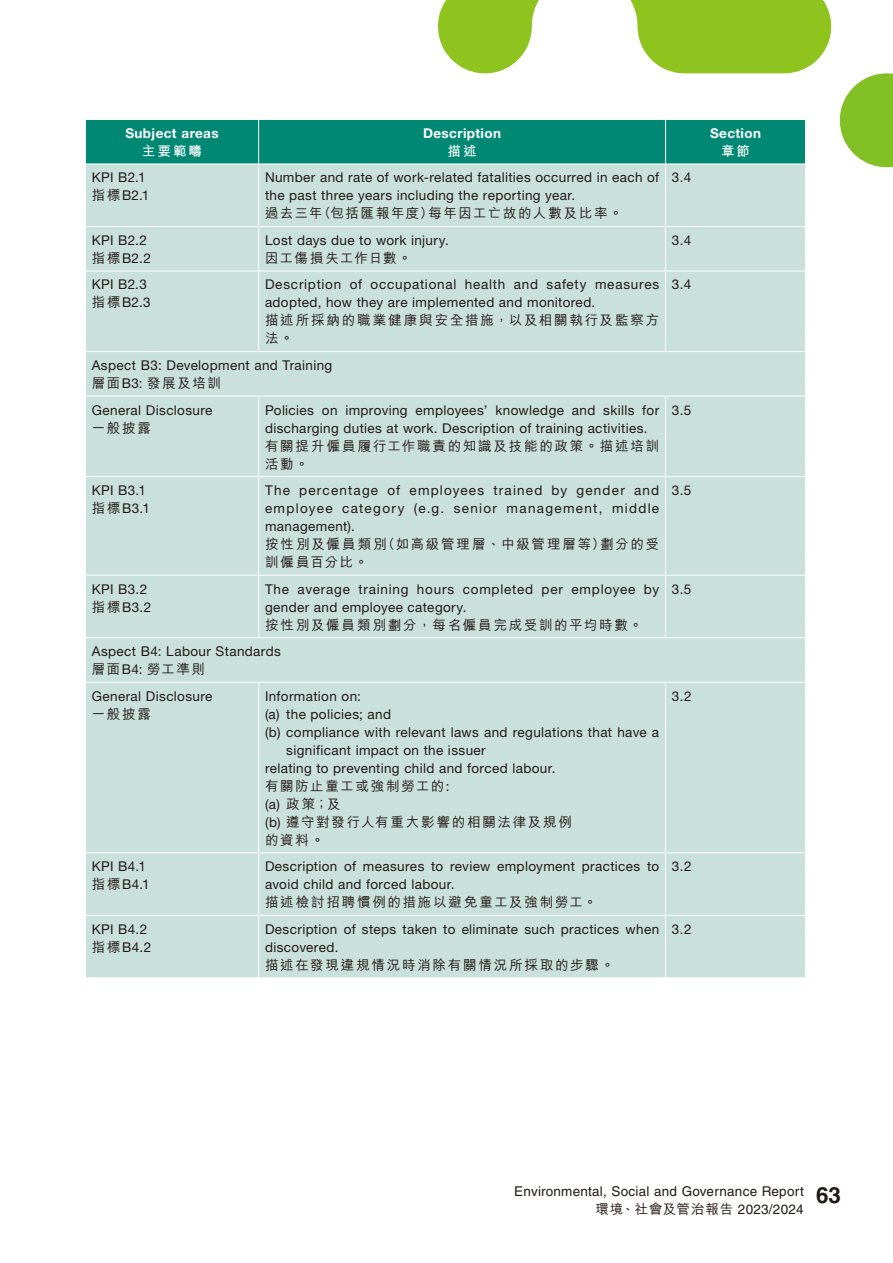
<style>
.page{position:relative;width:893px;height:1263px;background:#fff}
.page>*{position:absolute;margin:0;border:0;box-sizing:border-box;transform-origin:0 0}
.t1{font:700 22.5px "Helvetica LT Std";color:#231916}
.t2{font:13.5px/18px "Helvetica Neue LT Std";letter-spacing:.025em;color:#231916}
.t3{font:500 13.5px/18px "M Hei HK";letter-spacing:.125em;color:#231916}
.t4{font:13.5px/18px "Helvetica Neue LT Std";letter-spacing:.05em;color:#231916}
.t5{font:13.5px/18px "Helvetica Neue LT Std";letter-spacing:.055em;color:#231916}
.t6{font:13.5px "Helvetica LT Std";letter-spacing:.02em;color:#231916}
.t7{font:700 13.5px "Helvetica Neue LT Std";letter-spacing:.03em;color:#fff}
.t8{font:500 13.5px "M Hei HK";letter-spacing:.06em;color:#231916}
.t9{font:500 13.5px "M Hei HK";letter-spacing:.08em;color:#231916}
.t10{font:700 13.5px "M Hei HK";letter-spacing:.155em;color:#fff}
.s1{font-family:"M Hei HK";font-weight:500}
.s2{font-family:"Helvetica Neue LT Std";font-weight:400}
.s3{font-family:"Helvetica LT Std";font-weight:400}
</style>
<div class="page">
<svg style="left:438px;top:0;width:393px;height:73px"></svg>
<svg style="left:840px;top:73px;width:53px;height:94px"></svg>
<div style="left:86px;top:120px;width:719px;height:44px;background:#008874"></div>
<div style="left:86px;top:165px;width:719px;height:812px;background:#c9e0db"></div>
<hr style="left:258px;top:164px;width:1px;height:62px;background:#fff">
<hr style="left:665px;top:164px;width:1px;height:62px;background:#fff">
<hr style="left:85px;top:226px;width:174px;height:1px;background:#fff">
<hr style="left:259px;top:226px;width:407px;height:1px;background:#fff">
<hr style="left:258px;top:227px;width:1px;height:44px;background:#fff">
<hr style="left:666px;top:226px;width:140px;height:1px;background:#fff">
<hr style="left:665px;top:227px;width:1px;height:44px;background:#fff">
<hr style="left:85px;top:271px;width:174px;height:1px;background:#fff">
<hr style="left:259px;top:271px;width:407px;height:1px;background:#fff">
<hr style="left:258px;top:271px;width:1px;height:80px;background:#fff">
<hr style="left:666px;top:271px;width:140px;height:1px;background:#fff">
<hr style="left:665px;top:271px;width:1px;height:80px;background:#fff">
<hr style="left:85px;top:351px;width:174px;height:1px;background:#fff">
<hr style="left:259px;top:351px;width:407px;height:1px;background:#fff">
<hr style="left:666px;top:351px;width:140px;height:1px;background:#fff">
<hr style="left:85px;top:396px;width:174px;height:1px;background:#fff">
<hr style="left:259px;top:396px;width:407px;height:1px;background:#fff">
<hr style="left:258px;top:396px;width:1px;height:80px;background:#fff">
<hr style="left:666px;top:396px;width:140px;height:1px;background:#fff">
<hr style="left:665px;top:396px;width:1px;height:80px;background:#fff">
<hr style="left:85px;top:476px;width:174px;height:1px;background:#fff">
<hr style="left:259px;top:476px;width:407px;height:1px;background:#fff">
<hr style="left:258px;top:477px;width:1px;height:98px;background:#fff">
<hr style="left:666px;top:476px;width:140px;height:1px;background:#fff">
<hr style="left:665px;top:477px;width:1px;height:98px;background:#fff">
<hr style="left:85px;top:575px;width:174px;height:1px;background:#fff">
<hr style="left:259px;top:575px;width:407px;height:1px;background:#fff">
<hr style="left:258px;top:575px;width:1px;height:62px;background:#fff">
<hr style="left:666px;top:575px;width:140px;height:1px;background:#fff">
<hr style="left:665px;top:575px;width:1px;height:62px;background:#fff">
<hr style="left:85px;top:637px;width:174px;height:1px;background:#fff">
<hr style="left:259px;top:637px;width:407px;height:1px;background:#fff">
<hr style="left:666px;top:637px;width:140px;height:1px;background:#fff">
<hr style="left:85px;top:682px;width:174px;height:1px;background:#fff">
<hr style="left:259px;top:682px;width:407px;height:1px;background:#fff">
<hr style="left:258px;top:683px;width:1px;height:169px;background:#fff">
<hr style="left:666px;top:682px;width:140px;height:1px;background:#fff">
<hr style="left:665px;top:683px;width:1px;height:169px;background:#fff">
<hr style="left:85px;top:852px;width:174px;height:1px;background:#fff">
<hr style="left:259px;top:852px;width:407px;height:1px;background:#fff">
<hr style="left:258px;top:853px;width:1px;height:62px;background:#fff">
<hr style="left:666px;top:852px;width:140px;height:1px;background:#fff">
<hr style="left:665px;top:853px;width:1px;height:62px;background:#fff">
<hr style="left:85px;top:915px;width:174px;height:1px;background:#fff">
<hr style="left:259px;top:915px;width:407px;height:1px;background:#fff">
<hr style="left:258px;top:916px;width:1px;height:61px;background:#fff">
<hr style="left:666px;top:915px;width:140px;height:1px;background:#fff">
<hr style="left:665px;top:916px;width:1px;height:61px;background:#fff">
<hr style="left:258px;top:120px;width:1px;height:44px;background:#fff">
<hr style="left:665px;top:120px;width:1px;height:44px;background:#fff">
<p class="t7" style="left:125px;top:125px;width:95px">Subject areas</p>
<p class="t10" style="left:142px;top:141px;width:62px">主要範疇</p>
<p class="t7" style="left:423px;top:125px;width:80px">Description</p>
<p class="t10" style="left:448px;top:141px;width:31px">描述</p>
<p class="t2" style="left:92px;top:168px;width:59px">KPI B2.1<span class="s1">指標</span>B2.1</p>
<p class="t2" style="left:265px;top:168px;width:396px">Number and rate of work-related fatalities occurred in each of the past three years including the reporting year.</p>
<p class="t3" style="left:265px;top:203px;width:359px">過去三年（包括匯報年度）每年因工亡故的人數及比率。</p>
<p class="t2" style="left:92px;top:231px;width:61px">KPI B2.2<span class="s1">指標</span>B2.2</p>
<p class="t2" style="left:265px;top:231px;width:185px">Lost days due to work injury.</p>
<p class="t9" style="left:265px;top:248px;width:148px">因工傷損失工作日數。</p>
<p class="t2" style="left:92px;top:275px;width:61px">KPI B2.3<span class="s1">指標</span>B2.3</p>
<p class="t4" style="left:265px;top:275px;width:396px">Description of occupational health and safety measures adopted, how they are implemented and monitored.</p>
<p class="t3" style="left:265px;top:310px;width:396px">描述所採納的職業健康與安全措施，以及相關執行及監察方法。</p>
<p class="t2" style="left:92px;top:356px;width:242px">Aspect B3: Development and Training</p>
<p class="t3" style="left:92px;top:373px;width:131px">層面<span class="s2">B3:</span> 發展及培訓</p>
<p class="t2" style="left:92px;top:400px;width:122px">General Disclosure</p>
<p class="t3" style="left:92px;top:417px;width:61px">一般披露</p>
<p class="t2" style="left:265px;top:400px;width:396px">Policies on improving employees’ knowledge and skills for discharging duties at work. Description of training activities.</p>
<p class="t3" style="left:265px;top:435px;width:396px">有關提升僱員履行工作職責的知識及技能的政策。描述培訓活動。</p>
<p class="t2" style="left:92px;top:481px;width:60px">KPI B3.1<span class="s1">指標</span>B3.1</p>
<p class="t2" style="left:265px;top:481px;width:396px;text-align:justify">The percentage of employees trained by gender and employee category (e.g. senior management, middle management).</p>
<p class="t3" style="left:265px;top:534px;width:396px">按性別及僱員類別（如高級管理層、中級管理層等）劃分的受訓僱員百分比。</p>
<p class="t2" style="left:92px;top:580px;width:61px">KPI B3.2<span class="s1">指標</span>B3.2</p>
<p class="t5" style="left:265px;top:580px;width:396px">The average training hours completed per employee by gender and employee category.</p>
<p class="t3" style="left:265px;top:614px;width:379px">按性別及僱員類別劃分，每名僱員完成受訓的平均時數。</p>
<p class="t2" style="left:92px;top:642px;width:191px">Aspect B4: Labour Standards</p>
<p class="t3" style="left:92px;top:659px;width:115px">層面<span class="s2">B4:</span> 勞工準則</p>
<p class="t2" style="left:92px;top:687px;width:122px">General Disclosure</p>
<p class="t3" style="left:92px;top:703px;width:61px">一般披露</p>
<p class="t2" style="left:265px;top:687px;width:97px">Information on:</p>
<p class="t2" style="left:265px;top:705px;width:128px">(a) the policies; and</p>
<p class="t2" style="left:265px;top:723px;width:396px">(b) compliance with relevant laws and regulations that have a</p>
<p class="t2" style="left:286px;top:741px;width:201px">significant impact on the issuer</p>
<p class="t2" style="left:265px;top:759px;width:292px">relating to preventing child and forced labour.</p>
<p class="t3" style="left:265px;top:775px;width:308px">有關防止童工或強制勞工的<span class="s2">:<br>(a)</span> 政策；及<br><span class="s2">(b)</span> 遵守對發行人有重大影響的相關法律及規例的資料。</p>
<p class="t2" style="left:92px;top:857px;width:59px">KPI B4.1<span class="s1">指標</span>B4.1</p>
<p class="t2" style="left:265px;top:857px;width:396px">Description of measures to review employment practices to avoid child and forced labour.</p>
<p class="t3" style="left:265px;top:892px;width:333px">描述檢討招聘慣例的措施以避免童工及強制勞工。</p>
<p class="t2" style="left:92px;top:920px;width:61px">KPI B4.2<span class="s1">指標</span>B4.2</p>
<p class="t2" style="left:265px;top:920px;width:396px">Description of steps taken to eliminate such practices when discovered.</p>
<p class="t3" style="left:265px;top:954px;width:351px">描述在發現違規情況時消除有關情況所採取的步驟。</p>
<p class="t2" style="left:672px;top:168px;width:21px">3.4</p>
<p class="t2" style="left:672px;top:231px;width:21px">3.4</p>
<p class="t2" style="left:672px;top:275px;width:21px">3.4</p>
<p class="t2" style="left:672px;top:400px;width:21px">3.5</p>
<p class="t2" style="left:672px;top:481px;width:21px">3.5</p>
<p class="t2" style="left:672px;top:579px;width:21px">3.5</p>
<p class="t2" style="left:672px;top:687px;width:21px">3.2</p>
<p class="t2" style="left:672px;top:857px;width:21px">3.2</p>
<p class="t2" style="left:672px;top:920px;width:21px">3.2</p>
<p class="t7" style="left:710px;top:125px;width:53px">Section</p>
<p class="t10" style="left:721px;top:141px;width:31px">章節</p>
<p class="t6" style="left:514px;top:1183px;width:291px">Environmental, Social and Governance Report</p>
<p class="t8" style="left:595px;top:1199px;width:210px">環境、社會及管治報告 <span class="s3">2023/2024</span></p>
<h1 class="t1" style="left:816px;top:1181px;width:27px">63</h1>
</div>
